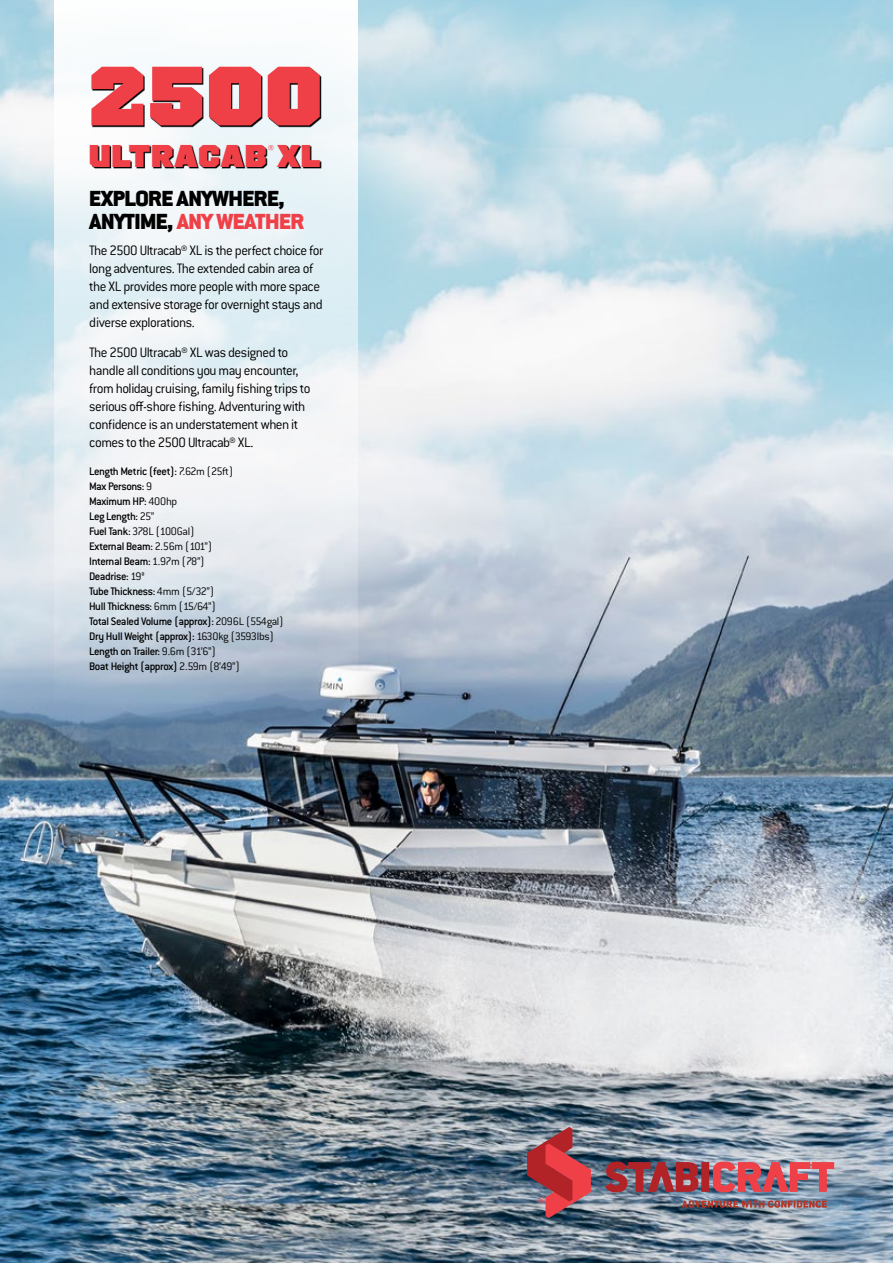
<style>
.page{position:relative;width:893px;height:1263px;background:#fff}
.page>*{position:absolute;margin:0;border:0;box-sizing:border-box;transform-origin:0 0}
.t1{font:700 83.85px "CWM";color:#ef4048}
.t2{font:700 31.5px "CWM";letter-spacing:.03em;color:#ef4048}
.t3{font:900 24px/22.5px "Conduit ITC Pro";letter-spacing:-.02em;color:#000}
.t4{font:300 15px/18px "Conduit ITC Std";letter-spacing:-.035em;color:#000}
.t5{font:700 14.25px "Conduit ITC Std";color:#ef4048}
.t6{font:500 12px/15px "Conduit ITC Std";letter-spacing:-.035em;color:#000}
.s1{color:#ef4048}
.s2{font-weight:300}
</style>
<div class="page">
<img style="left:0;top:0;width:893px;height:1263px">
<svg style="left:682px;top:1200px;width:145px;height:8px"></svg>
<img style="left:605px;top:1161px;width:229px;height:31px">
<svg style="left:527px;top:1127px;width:64px;height:91px;background:#a2525c"></svg>
<svg style="left:54px;top:0;width:304px;height:706px"></svg>
<svg style="left:92px;top:68px;width:229px;height:100px;fill:#000"></svg>
<h1 class="t1" style="left:89px;top:43px;width:234px">2500</h1>
<h2 class="t2" style="left:89px;top:136px;width:233px">ULTRACAB XL</h2>
<h3 class="t3" style="left:89px;top:187px;width:216px">EXPLORE ANYWHERE,<br>ANYTIME, <span class="s1">ANY WEATHER</span></h3>
<p class="t4" style="left:89px;top:242px;width:236px">The 2500 Ultracab® XL is the perfect choice for long adventures. The extended cabin area of the XL provides more people with more space and extensive storage for overnight stays and diverse explorations.</p>
<p class="t4" style="left:89px;top:344px;width:223px">The 2500 Ultracab® XL was designed to handle all conditions you may encounter, from holiday cruising, family fishing trips to serious off-shore fishing. Adventuring with confidence is an understatement when it comes to the 2500 Ultracab® XL.</p>
<p class="t6" style="left:89px;top:464px;width:196px">Length Metric (feet): <span class="s2">7.62m (25ft)<br></span>Max Persons: <span class="s2">9<br></span>Maximum HP: <span class="s2">400hp<br></span>Leg Length: <span class="s2">25”<br></span>Fuel Tank: <span class="s2">378L (100Gal)<br></span>External Beam: <span class="s2">2.56m (101”)<br></span>Internal Beam: <span class="s2">1.97m (78”)<br></span>Deadrise: <span class="s2">19°<br></span>Tube Thickness: <span class="s2">4mm (5/32”)<br></span>Hull Thickness: <span class="s2">6mm (15/64”)<br></span>Total Sealed Volume (approx): <span class="s2">2096L (554gal)<br></span>Dry Hull Weight (approx): <span class="s2">1630kg (3593lbs)<br></span>Length on Trailer: <span class="s2">9.6m (31’6”)<br></span>Boat Height (approx) <span class="s2">2.59m (8’49”)</span></p>
<p class="t5" style="left:268px;top:142px;width:8px">®</p>
</div>
